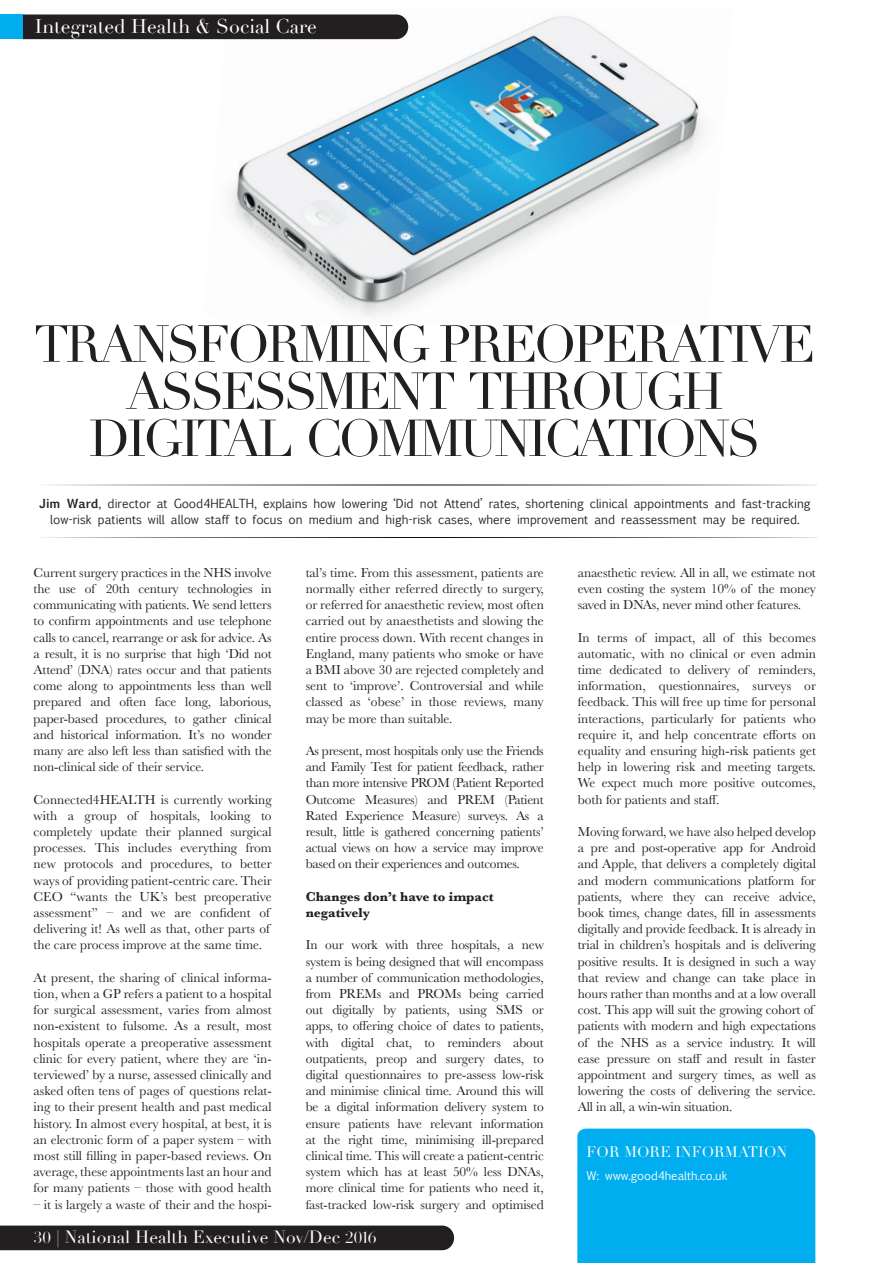
<style>
.page{position:relative;width:893px;height:1263px;background:#fff}
.page>*{position:absolute;margin:0;border:0;box-sizing:border-box;transform-origin:0 0}
.t1{font:51.15px/47.1px "Didot";letter-spacing:-.07em;color:#231f20;text-align:center}
.t2{font:19.5px "Didot";color:#fff}
.t3{font:17.4px "Didot";color:#fff}
.t4{font:15px "Didot";color:#fff}
.t5{font:13.5px/16.2px "Baskerville";letter-spacing:-.01em;color:#231f20;text-align:justify}
.t6{font:700 13.5px/16.2px "Baskerville";color:#231f20}
.t7{font:12px/16.5px "Euphemia UCAS";color:#231f20;text-align:center}
.t8{font:11.55px "Euphemia UCAS";color:#fff}
.s1{font-weight:700}
.s2{font-family:"Thin Man Giambattista"}
</style>
<div class="page">
<div style="left:0;top:1225px;width:454px;height:25px;background:#231f20"></div>
<img style="left:203px;top:14px;width:502px;height:303px">
<div style="left:22px;top:15px;width:386px;height:24px;background:#231f20"></div>
<div style="left:0;top:15px;width:22px;height:24px;background:#00aeef"></div>
<div style="left:577px;top:1128px;width:238px;height:135px;background:#00aeef"></div>
<h2 class="t2" style="left:35px;top:15px;width:283px">Integrated Health &amp; Social Care</h2>
<h1 class="t1" style="left:34px;top:322px;width:783px">TRANSFORMING PREOPERATIVE<br>ASSESSMENT THROUGH<br>DIGITAL COMMUNICATIONS</h1>
<p class="t7" style="left:39px;top:495px;width:773px"><span class="s1">Jim Ward</span>, director at Good4HEALTH, explains how lowering ‘Did not Attend’ rates, shortening clinical appointments and fast-tracking low-risk patients will allow staff to focus on medium and high-risk cases, where improvement and reassessment may be required.</p>
<p class="t5" style="left:34px;top:564px;width:240px">Current surgery practices in the NHS involve the use of 20th century technologies in communicating with patients. We send letters to confirm appointments and use telephone calls to cancel, rearrange or ask for advice. As a result, it is no surprise that high ‘Did not Attend’ (DNA) rates occur and that patients come along to appointments less than well prepared and often face long, laborious, paper-based procedures, to gather clinical and historical information. It’s no wonder many are also left less than satisfied with the non-clinical side of their service.</p>
<p class="t5" style="left:34px;top:791px;width:240px;text-align:left">Connected4HEALTH is currently working with a group of hospitals, looking to completely update their planned surgical processes. This includes everything from new protocols and procedures, to better ways of providing patient-centric care. Their CEO “wants the UK’s best preoperative assessment” – and we are confident of delivering it! As well as that, other parts of the care process improve at the same time.</p>
<p class="t5" style="left:34px;top:969px;width:240px">At present, the sharing of clinical informa&shy;tion, when a GP refers a patient to a hospital for surgical assessment, varies from almost non-existent to fulsome. As a result, most hospitals operate a preoperative assessment clinic for every patient, where they are ‘in&shy;terviewed’ by a nurse, assessed clinically and asked often tens of pages of questions relat&shy;ing to their present health and past medical history. In almost every hospital, at best, it is an electronic form of a paper system – with most still filling in paper-based reviews. On average, these appointments last an hour and for many patients – those with good health</p>
<p class="t5" style="left:34px;top:1196px;width:240px">– it is largely a waste of their and the hospi-</p>
<p class="t5" style="left:306px;top:564px;width:240px">tal’s time. From this assessment, patients are normally either referred directly to surgery, or referred for anaesthetic review, most often carried out by anaesthetists and slowing the entire process down. With recent changes in England, many patients who smoke or have a BMI above 30 are rejected completely and sent to ‘improve’. Controversial and while classed as ‘obese’ in those reviews, many may be more than suitable.</p>
<p class="t5" style="left:306px;top:743px;width:240px">As present, most hospitals only use the Friends and Family Test for patient feedback, rather than more intensive PROM (Patient Reported Outcome Measures) and PREM (Patient Rated Experience Measure) surveys. As a result, little is gathered concerning patients’ actual views on how a service may improve based on their experiences and outcomes.</p>
<p class="t6" style="left:306px;top:888px;width:189px">Changes don’t have to impact negatively</p>
<p class="t5" style="left:306px;top:937px;width:240px">In our work with three hospitals, a new system is being designed that will encompass a number of communication methodologies, from PREMs and PROMs being carried out digitally by patients, using SMS or apps, to offering choice of dates to patients, with digital chat, to reminders about outpatients, preop and surgery dates, to digital questionnaires to pre-assess low-risk and minimise clinical time. Around this will be a digital information delivery system to ensure patients have relevant information at the right time, minimising ill-prepared clinical time. This will create a patient-centric system which has at least 50% less DNAs, more clinical time for patients who need it, fast-tracked low-risk surgery and optimised</p>
<p class="t3" style="left:34px;top:1226px;width:344px"><span class="s2">30</span> | National Health Executive Nov/Dec <span class="s2">2016</span></p>
<p class="t5" style="left:578px;top:564px;width:240px">anaesthetic review. All in all, we estimate not even costing the system 10% of the money saved in DNAs, never mind other features.</p>
<p class="t5" style="left:578px;top:629px;width:240px">In terms of impact, all of this becomes automatic, with no clinical or even admin time dedicated to delivery of reminders, information, questionnaires, surveys or feedback. This will free up time for personal interactions, particularly for patients who require it, and help concentrate efforts on equality and ensuring high-risk patients get help in lowering risk and meeting targets.<br>We expect much more positive outcomes, both for patients and staff.</p>
<p class="t5" style="left:578px;top:824px;width:240px;text-align:left">Moving forward, we have also helped develop a pre and post-operative app for Android and Apple, that delivers a completely digital and modern communications platform for patients, where they can receive advice, book times, change dates, fill in assessments digitally and provide feedback. It is already in trial in children’s hospitals and is delivering positive results. It is designed in such a way that review and change can take place in hours rather than months and at a low overall cost. This app will suit the growing cohort of patients with modern and high expectations of the NHS as a service industry. It will ease pressure on staff and result in faster appointment and surgery times, as well as lowering the costs of delivering the service.<br>All in all, a win-win situation.</p>
<p class="t4" style="left:587px;top:1142px;width:202px">FOR MORE INFORMATION</p>
<p class="t8" style="left:587px;top:1167px;width:143px">W: www.good4health.co.uk</p>
</div>
